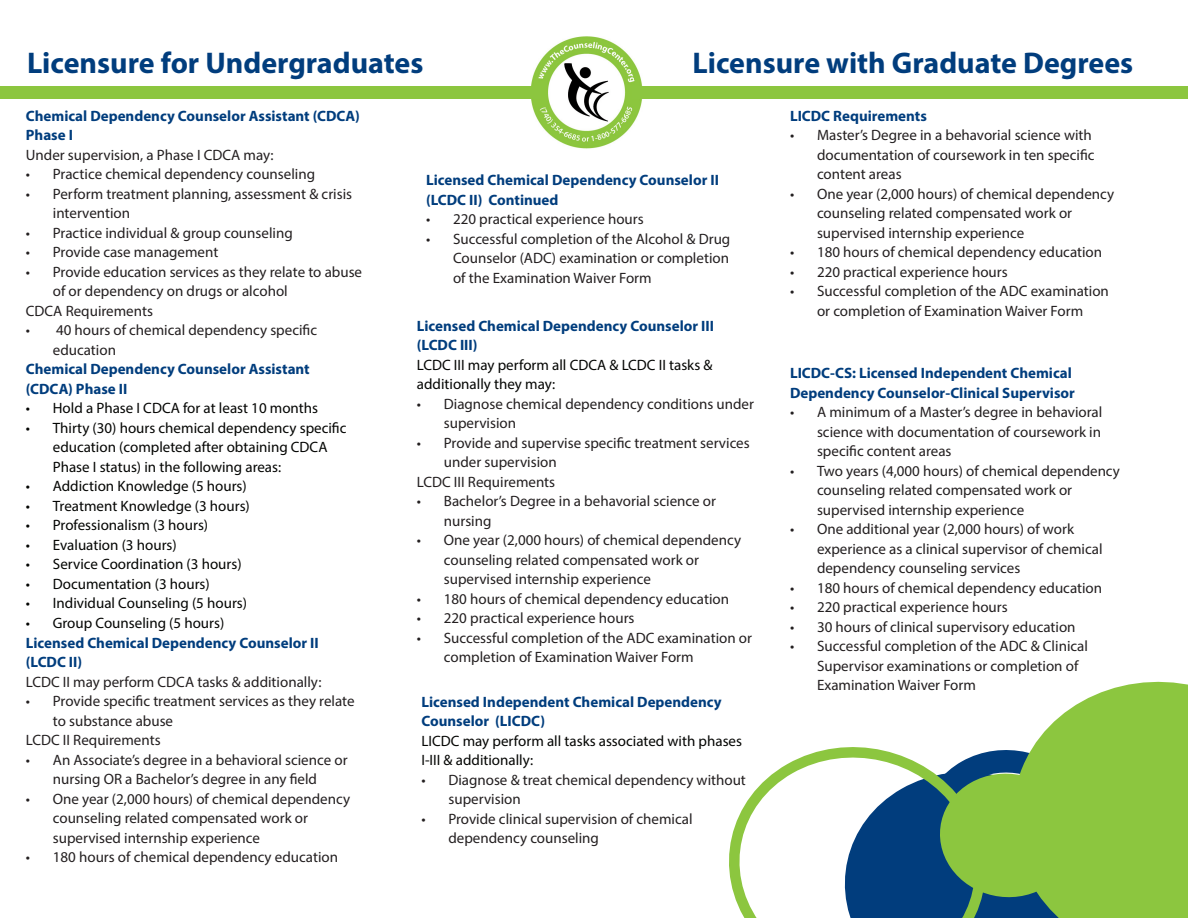
<style>
.page{position:relative;width:1188px;height:918px;background:#fff}
.page>*{position:absolute;margin:0;border:0;box-sizing:border-box;transform-origin:0 0}
.t1{font:700 30px "Myriad Pro";color:#013d7d}
.t2{font:15px/19.5px "Myriad Pro";color:#231f20}
.t3{font:15px/19.5px "Myriad Pro";color:#040503}
.t4{font:700 15px/19.5px "Myriad Pro";color:#013d7d}
</style>
<div class="page">
<img style="left:527px;top:37px;width:120px;height:112px">
<div style="left:0;top:86px;width:541px;height:12px;background:#8cc63f"></div>
<div style="left:632px;top:86px;width:556px;height:12px;background:#8cc63f"></div>
<svg style="left:729px;top:747px;width:270px;height:171px"></svg>
<svg style="left:931px;top:765px;width:68px;height:153px;background:#56905b"></svg>
<svg style="left:999px;top:681px;width:189px;height:237px;background:#93c756"></svg>
<p class="t1" style="left:27px;top:44px;width:398px">Licensure for Undergraduates</p>
<p class="t1" style="left:693px;top:44px;width:442px">Licensure with Graduate Degrees</p>
<p class="t4" style="left:26px;top:105px;width:336px">Chemical Dependency Counselor Assistant (CDCA)<br>Phase I</p>
<p class="t2" style="left:26px;top:145px;width:249px">Under supervision, a Phase I CDCA may:</p>
<p class="t2" style="left:26px;top:164px;width:291px">• Practice chemical dependency counseling</p>
<p class="t2" style="left:53px;top:184px;width:301px;text-indent:-27px">• Perform treatment planning, assessment &amp; crisis intervention</p>
<p class="t2" style="left:26px;top:223px;width:268px">• Practice individual &amp; group counseling</p>
<p class="t2" style="left:26px;top:242px;width:194px">• Provide case management</p>
<p class="t2" style="left:53px;top:262px;width:311px;text-indent:-27px">• Provide education services as they relate to abuse of or dependency on drugs or alcohol</p>
<p class="t2" style="left:26px;top:301px;width:129px">CDCA Requirements</p>
<p class="t2" style="left:53px;top:320px;width:266px;text-indent:-27px">• 40 hours of chemical dependency specific education</p>
<p class="t4" style="left:26px;top:359px;width:285px">Chemical Dependency Counselor Assistant</p>
<p class="t4" style="left:26px;top:378px;width:103px">(CDCA) Phase II</p>
<p class="t3" style="left:26px;top:398px;width:294px">• Hold a Phase I CDCA for at least 10 months</p>
<p class="t3" style="left:53px;top:418px;width:295px;text-indent:-27px">• Thirty (30) hours chemical dependency specific education (completed after obtaining CDCA<br>Phase I status) in the following areas:</p>
<p class="t3" style="left:26px;top:476px;width:222px">• Addiction Knowledge (5 hours)</p>
<p class="t3" style="left:26px;top:496px;width:226px">• Treatment Knowledge (3 hours)</p>
<p class="t3" style="left:26px;top:515px;width:184px">• Professionalism (3 hours)</p>
<p class="t3" style="left:26px;top:535px;width:152px">• Evaluation (3 hours)</p>
<p class="t3" style="left:26px;top:554px;width:217px">• Service Coordination (3 hours)</p>
<p class="t3" style="left:26px;top:574px;width:185px">• Documentation (3 hours)</p>
<p class="t3" style="left:26px;top:593px;width:223px">• Individual Counseling (5 hours)</p>
<p class="t3" style="left:26px;top:613px;width:200px">• Group Counseling (5 hours)</p>
<p class="t4" style="left:26px;top:633px;width:294px">Licensed Chemical Dependency Counselor II</p>
<p class="t4" style="left:26px;top:652px;width:58px">(LCDC II)</p>
<p class="t2" style="left:26px;top:672px;width:297px">LCDC II may perform CDCA tasks &amp; additionally:</p>
<p class="t2" style="left:53px;top:691px;width:303px;text-indent:-27px">• Provide specific treatment services as they relate to substance abuse</p>
<p class="t2" style="left:26px;top:730px;width:136px">LCDC II Requirements</p>
<p class="t2" style="left:26px;top:750px;width:323px;text-align:center">• An Associate’s degree in a behavioral science or nursing OR a Bachelor’s degree in any field</p>
<p class="t2" style="left:53px;top:789px;width:299px;text-indent:-27px">• One year (2,000 hours) of chemical dependency counseling related compensated work or supervised internship experience</p>
<p class="t2" style="left:26px;top:847px;width:314px">• 180 hours of chemical dependency education</p>
<p class="t4" style="left:426px;top:170px;width:294px">Licensed Chemical Dependency Counselor II</p>
<p class="t4" style="left:426px;top:190px;width:134px">(LCDC II) Continued</p>
<p class="t2" style="left:426px;top:209px;width:219px">• 220 practical experience hours</p>
<p class="t2" style="left:453px;top:229px;width:279px;text-align:justify;text-indent:-27px">• Successful completion of the Alcohol &amp; Drug Counselor (ADC) examination or completion of the Examination Waiver Form</p>
<p class="t4" style="left:417px;top:316px;width:299px">Licensed Chemical Dependency Counselor III (LCDC III)</p>
<p class="t3" style="left:417px;top:355px;width:297px">LCDC III may perform all CDCA &amp; LCDC II tasks &amp; additionally they may:</p>
<p class="t2" style="left:444px;top:394px;width:312px;text-indent:-27px">• Diagnose chemical dependency conditions under supervision</p>
<p class="t2" style="left:444px;top:433px;width:307px;text-indent:-27px">• Provide and supervise specific treatment services under supervision</p>
<p class="t2" style="left:417px;top:472px;width:140px">LCDC III Requirements</p>
<p class="t2" style="left:444px;top:491px;width:274px;text-indent:-27px">• Bachelor’s Degree in a behavorial science or nursing</p>
<p class="t2" style="left:444px;top:530px;width:299px;text-indent:-27px">• One year (2,000 hours) of chemical dependency counseling related compensated work or supervised internship experience</p>
<p class="t2" style="left:417px;top:589px;width:314px">• 180 hours of chemical dependency education</p>
<p class="t2" style="left:417px;top:608px;width:219px">• 220 practical experience hours</p>
<p class="t2" style="left:444px;top:628px;width:310px;text-indent:-27px">• Successful completion of the ADC examination or completion of Examination Waiver Form</p>
<p class="t4" style="left:421px;top:692px;width:302px">Licensed Independent Chemical Dependency<br>Counselor (LICDC)</p>
<p class="t3" style="left:421px;top:731px;width:322px">LICDC may perform all tasks associated with phases<br>I-III &amp; additionally:</p>
<p class="t2" style="left:448px;top:770px;width:299px;text-indent:-27px">• Diagnose &amp; treat chemical dependency without supervision</p>
<p class="t2" style="left:448px;top:809px;width:246px;text-indent:-27px">• Provide clinical supervision of chemical dependency counseling</p>
<p class="t4" style="left:790px;top:105px;width:138px">LICDC Requirements</p>
<p class="t2" style="left:817px;top:125px;width:279px;text-indent:-27px">• Master’s Degree in a behavorial science with documentation of coursework in ten specific content areas</p>
<p class="t2" style="left:817px;top:184px;width:299px;text-indent:-27px">• One year (2,000 hours) of chemical dependency counseling related compensated work or supervised internship experience</p>
<p class="t2" style="left:790px;top:242px;width:314px">• 180 hours of chemical dependency education</p>
<p class="t2" style="left:790px;top:262px;width:219px">• 220 practical experience hours</p>
<p class="t2" style="left:790px;top:281px;width:320px;text-align:center">• Successful completion of the ADC examination or completion of Examination Waiver Form</p>
<p class="t4" style="left:790px;top:363px;width:286px">LICDC-CS: Licensed Independent Chemical<br>Dependency Counselor-Clinical Supervisor</p>
<p class="t2" style="left:817px;top:402px;width:287px;text-align:justify;text-indent:-27px">• A minimum of a Master’s degree in behavioral science with documentation of coursework in specific content areas</p>
<p class="t2" style="left:817px;top:461px;width:305px;text-indent:-27px">• Two years (4,000 hours) of chemical dependency counseling related compensated work or supervised internship experience</p>
<p class="t2" style="left:817px;top:519px;width:287px;text-indent:-27px">• One additional year (2,000 hours) of work experience as a clinical supervisor of chemical dependency counseling services</p>
<p class="t2" style="left:790px;top:578px;width:314px">• 180 hours of chemical dependency education</p>
<p class="t2" style="left:790px;top:597px;width:219px">• 220 practical experience hours</p>
<p class="t2" style="left:790px;top:617px;width:287px">• 30 hours of clinical supervisory education</p>
<p class="t2" style="left:817px;top:636px;width:273px;text-indent:-27px">• Successful completion of the ADC &amp; Clinical<br>Supervisor examinations or completion of<br>Examination Waiver Form</p>
</div>
